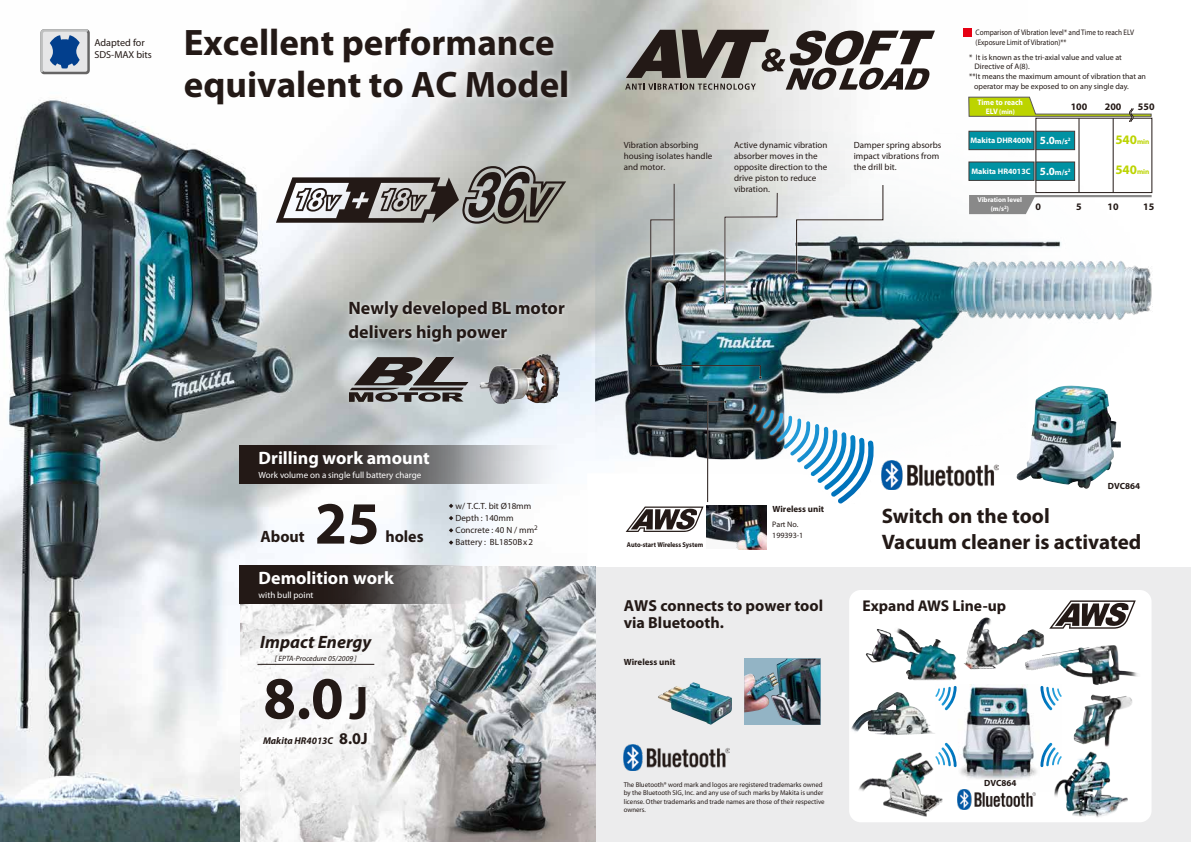
<style>
.page{position:relative;width:1191px;height:842px;background:#fff}
.page>*{position:absolute;margin:0;border:0;box-sizing:border-box;transform-origin:0 0}
.t1{font:700 60.3px "Myriad Pro";color:#231916}
.t2{font:700 37px/42px "Myriad Pro";color:#231916}
.t3{font:700 21px/26px "Myriad Pro";color:#231916}
.t4{font:700 18px/24px "Myriad Pro";color:#231916}
.t5{font:700 18px "Myriad Pro";color:#fff}
.t6{font:italic 700 17.9px "Myriad Pro";color:#231916}
.t7{font:700 16.4px "Myriad Pro";color:#231916}
.t8{font:700 16px/17px "Myriad Pro";color:#231916}
.t9{font:700 15.6px "Myriad Pro";color:#231916}
.t10{font:700 13px "Myriad Pro";color:#bcd400}
.t11{font:700 11px "Myriad Pro";color:#fff}
.t12{font:10.2px/12.2px "Myriad Pro";color:#231916}
.t13{font:700 10px "Myriad Pro";color:#231916}
.t14{font:italic 700 9.9px "Myriad Pro";color:#231916}
.t15{font:9px/11px "Myriad Pro";color:#231916}
.t16{font:9px "Myriad Pro";color:#fff}
.t17{font:700 9px "Myriad Pro";color:#231916}
.t18{font:8px/11px "Myriad Pro";color:#231916}
.t19{font:8px/9.6px "Myriad Pro";color:#231916;scale:.9 1}
.t20{font:700 8px "Myriad Pro";color:#fff}
.t21{font:700 8px "Myriad Pro";color:#fff;scale:.95 1}
.t22{font:italic 7.7px "Myriad Pro";color:#231916}
.t23{font:7px/8.4px "Myriad Pro";color:#231916}
.t24{font:700 7px "Myriad Pro";color:#231916;scale:.91 1}
.t25{font:700 7px/9px "Myriad Pro";color:#fff;text-align:center}
.t26{font:700 7px "Myriad Pro";color:#fff;scale:.95 1}
.s1{font-size:47.4px}
.s2{font-size:8px}
.s3{font-size:7.2px}
.s4{font-size:11px}
</style>
<div class="page">
<div style="left:595px;top:566px;width:596px;height:276px;background:#e6e6e7"></div>
<img style="left:0;top:0;width:1027px;height:842px">
<img style="left:595px;top:66px;width:558px;height:393px">
<div style="left:849px;top:590px;width:302px;height:232px;background:#fff;border-radius:12px"></div>
<svg style="left:40px;top:29px;width:50px;height:45px"></svg>
<svg style="left:40px;top:29px;width:49px;height:44px;background:#8ca1bc"></svg>
<img style="left:795px;top:184px;width:89px;height:89px">
<hr style="left:673px;top:184px;width:1px;height:80px;background:#fff">
<hr style="left:674px;top:184px;width:1px;height:80px;background:#231916">
<img style="left:650px;top:191px;width:128px;height:188px">
<img style="left:241px;top:566px;width:354px;height:276px">
<img style="left:706px;top:505px;width:60px;height:44px">
<img style="left:744px;top:659px;width:76px;height:66px">
<img style="left:658px;top:682px;width:74px;height:43px">
<img style="left:945px;top:685px;width:107px;height:105px">
<img style="left:1049px;top:751px;width:83px;height:72px">
<img style="left:859px;top:752px;width:84px;height:64px">
<img style="left:964px;top:617px;width:59px;height:53px">
<img style="left:1075px;top:645px;width:37px;height:5px">
<img style="left:1016px;top:386px;width:102px;height:103px">
<img style="left:851px;top:692px;width:84px;height:43px">
<img style="left:1073px;top:695px;width:59px;height:52px">
<img style="left:865px;top:629px;width:54px;height:51px">
<img style="left:745px;top:400px;width:133px;height:108px">
<svg style="left:749px;top:405px;width:112px;height:92px"></svg>
<div style="left:871px;top:460px;width:145px;height:31px;background:#fff"></div>
<img style="left:881px;top:461px;width:118px;height:29px">
<svg style="left:1049px;top:600px;width:86px;height:29px"></svg>
<svg style="left:349px;top:357px;width:119px;height:45px;background:#757373"></svg>
<img style="left:623px;top:745px;width:106px;height:26px">
<svg style="left:625px;top:30px;width:310px;height:60px"></svg>
<svg style="left:968px;top:97px;width:184px;height:117px"></svg>
<img style="left:479px;top:354px;width:78px;height:50px">
<svg style="left:240px;top:566px;width:231px;height:38px;background:#544e4c"></svg>
<img style="left:172px;top:15px;width:431px;height:253px">
<hr style="left:257px;top:664px;width:117px;height:1px;background:#231916">
<svg style="left:625px;top:400px;width:101px;height:132px"></svg>
<svg style="left:240px;top:445px;width:327px;height:38px;background:#706d6d"></svg>
<img style="left:344px;top:295px;width:231px;height:52px">
<svg style="left:935px;top:743px;width:21px;height:24px"></svg>
<svg style="left:1040px;top:743px;width:21px;height:24px"></svg>
<svg style="left:935px;top:686px;width:21px;height:24px"></svg>
<svg style="left:1040px;top:686px;width:21px;height:24px"></svg>
<img style="left:958px;top:790px;width:78px;height:19px">
<div style="left:963px;top:29px;width:9px;height:8px;background:#e60013"></div>
<svg style="left:449px;top:504px;width:4px;height:4px"></svg>
<svg style="left:449px;top:516px;width:4px;height:4px"></svg>
<svg style="left:449px;top:528px;width:4px;height:5px"></svg>
<svg style="left:449px;top:540px;width:4px;height:5px"></svg>
<p class="t12" style="left:94px;top:36px;width:59px">Adapted for<br>SDS-MAX bits</p>
<h2 class="t2" style="left:184px;top:22px;width:387px">Excellent performance equivalent to AC Model</h2>
<h3 class="t4" style="left:348px;top:297px;width:218px">Newly developed BL motor delivers high power</h3>
<h3 class="t5" style="left:259px;top:447px;width:173px">Drilling work amount</h3>
<p class="t16" style="left:259px;top:469px;width:164px">Work volume on a single full battery charge</p>
<h3 class="t7" style="left:260px;top:527px;width:46px">About</h3>
<h1 class="t1" style="left:315px;top:489px;width:66px">25</h1>
<h3 class="t7" style="left:385px;top:527px;width:40px">holes</h3>
<h3 class="t5" style="left:259px;top:568px;width:137px">Demolition work</h3>
<p class="t16" style="left:259px;top:589px;width:56px">with bull point</p>
<h3 class="t6" style="left:260px;top:630px;width:113px">Impact Energy</h3>
<p class="t22" style="left:275px;top:653px;width:83px">[ EPTA-Procedure 05/2009 ]</p>
<h1 class="t1" style="left:263px;top:664px;width:106px">8.0<span class="s1">J</span></h1>
<h3 class="t7" style="left:339px;top:730px;width:30px">8.0J</h3>
<p class="t14" style="left:263px;top:734px;width:72px">Makita HR4013C</p>
<p class="t15" style="left:455px;top:499px;width:84px;line-height:12.2px">w/ T.C.T. bit Ø18mm<br>Depth : 140mm<br>Concrete : 40 N / mm<sup>2<br></sup>Battery : BL1850Bx2</p>
<p class="t15" style="left:624px;top:139px;width:90px">Vibration absorbing housing isolates handle and motor.</p>
<p class="t15" style="left:734px;top:139px;width:95px">Active dynamic vibration absorber moves in the opposite direction to the drive piston to reduce vibration.</p>
<p class="t15" style="left:854px;top:139px;width:89px">Damper spring absorbs impact vibrations from the drill bit.</p>
<p class="t19" style="left:975px;top:28px;width:177px">Comparison of Vibration level* and Time to reach ELV (Exposure Limit of Vibration)**</p>
<p class="t18" style="left:969px;top:51px;width:154px">* It is known as the tri-axial value and value at</p>
<p class="t18" style="left:974px;top:61px;width:57px">Directive of A(8).</p>
<p class="t18" style="left:969px;top:71px;width:178px">**It means the maximum amount of vibration that an</p>
<p class="t18" style="left:974px;top:80px;width:156px">operator may be exposed to on any single day.</p>
<p class="t21" style="left:977px;top:98px;width:49px">Time to reach</p>
<p class="t26" style="left:985px;top:108px;width:32px"><span class="s2">ELV</span> (min)</p>
<p class="t20" style="left:970px;top:136px;width:63px">Makita DHR400N</p>
<p class="t13" style="left:1070px;top:101px;width:18px">100</p>
<p class="t13" style="left:1104px;top:101px;width:18px">200</p>
<p class="t13" style="left:1138px;top:101px;width:18px">550</p>
<p class="t11" style="left:1040px;top:134px;width:32px">5.0<span class="s2">m/s</span><sup>2</sup></p>
<h3 class="t10" style="left:1115px;top:132px;width:36px">540<span class="s3">min</span></h3>
<p class="t20" style="left:971px;top:167px;width:101px">Makita HR4013C <span class="s4">5.0</span>m/s<sup>2</sup></p>
<h3 class="t10" style="left:1115px;top:163px;width:36px">540<span class="s3">min</span></h3>
<p class="t25" style="left:977px;top:196px;width:46px">Vibration level (m/s<sup>2</sup>)</p>
<p class="t13" style="left:1035px;top:201px;width:7px">0</p>
<p class="t13" style="left:1076px;top:201px;width:7px">5</p>
<p class="t13" style="left:1107px;top:201px;width:13px">10</p>
<p class="t13" style="left:1143px;top:201px;width:13px">15</p>
<p class="t17" style="left:772px;top:503px;width:53px">Wireless unit</p>
<p class="t24" style="left:627px;top:540px;width:85px">Auto-start Wireless System</p>
<p class="t18" style="left:772px;top:518px;width:33px">Part No.<br>199393-1</p>
<h3 class="t8" style="left:624px;top:597px;width:201px">AWS connects to power tool via Bluetooth.</h3>
<p class="t17" style="left:624px;top:657px;width:53px">Wireless unit</p>
<p class="t17" style="left:1107px;top:481px;width:34px">DVC864</p>
<h3 class="t3" style="left:881px;top:503px;width:261px">Switch on the tool<br>Vacuum cleaner is activated</h3>
<h3 class="t9" style="left:862px;top:597px;width:145px">Expand AWS Line-up</h3>
<p class="t23" style="left:624px;top:780px;width:202px">The Bluetooth® word mark and logos are registered trademarks owned by the Bluetooth SIG, Inc. and any use of such marks by Makita is under license. Other trademarks and trade names are those of their respective owners.</p>
<p class="t17" style="left:984px;top:778px;width:34px">DVC864</p>
</div>
